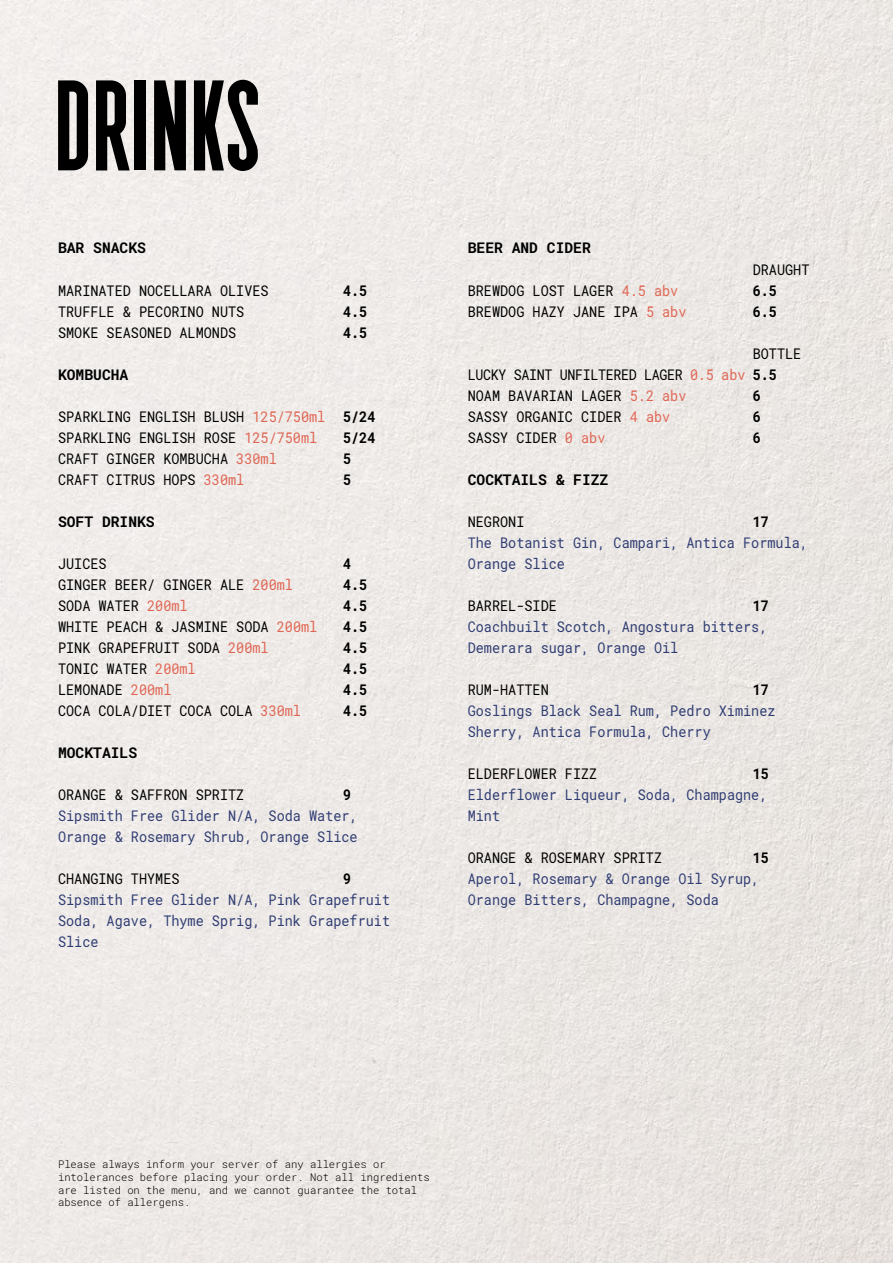
<style>
.page{position:relative;width:893px;height:1263px;background:#fff}
.page>*{position:absolute;margin:0;border:0;box-sizing:border-box;transform-origin:0 0}
.t1{font:135px "II Balfron";color:#000}
.t2{font:14.7px/21px "Roboto Mono";color:#000;scale:.92 1}
.t3{font:14.7px/21px "Roboto Mono";color:#303d73;scale:.92 1}
.t4{font:700 14.7px "Roboto Mono";color:#000}
.t5{font:700 14.7px "Roboto Mono";color:#000;scale:.92 1}
.t6{font:300 10.5px/12.6px "Roboto Mono";color:#000}
.s1{color:#e06654}
.s2{font-weight:700}
</style>
<div class="page">
<img style="left:0;top:0;width:893px;height:1263px">
<h1 class="t1" style="left:54px;top:65px;width:208px">DRINKS</h1>
<p class="t4" style="left:58px;top:238px;width:89px">BAR SNACKS</p>
<p class="t2" style="left:58px;top:279px;width:230px">MARINATED NOCELLARA OLIVES</p>
<p class="t5" style="left:343px;top:280px;width:28px">4.5</p>
<p class="t2" style="left:58px;top:300px;width:204px">TRUFFLE &amp; PECORINO NUTS</p>
<p class="t5" style="left:343px;top:301px;width:28px">4.5</p>
<p class="t2" style="left:58px;top:321px;width:195px">SMOKE SEASONED ALMONDS</p>
<p class="t5" style="left:343px;top:322px;width:28px">4.5</p>
<p class="t4" style="left:58px;top:364px;width:72px">KOMBUCHA</p>
<p class="t2" style="left:58px;top:405px;width:346px">SPARKLING ENGLISH BLUSH <span class="s1">125/750ml</span> <span class="s2">5/24<br></span>SPARKLING ENGLISH ROSE <span class="s1">125/750ml</span></p>
<p class="t5" style="left:343px;top:427px;width:37px">5/24</p>
<p class="t2" style="left:58px;top:447px;width:239px">CRAFT GINGER KOMBUCHA <span class="s1">330ml</span></p>
<p class="t5" style="left:343px;top:448px;width:10px">5</p>
<p class="t2" style="left:58px;top:468px;width:204px">CRAFT CITRUS HOPS <span class="s1">330ml</span></p>
<p class="t5" style="left:343px;top:469px;width:10px">5</p>
<p class="t4" style="left:58px;top:511px;width:98px">SOFT DRINKS</p>
<p class="t2" style="left:58px;top:552px;width:54px">JUICES</p>
<p class="t5" style="left:343px;top:553px;width:10px">4</p>
<p class="t2" style="left:58px;top:573px;width:257px">GINGER BEER/ GINGER ALE <span class="s1">200ml</span></p>
<p class="t5" style="left:343px;top:574px;width:28px">4.5</p>
<p class="t2" style="left:58px;top:594px;width:142px">SODA WATER <span class="s1">200ml</span></p>
<p class="t5" style="left:343px;top:595px;width:28px">4.5</p>
<p class="t2" style="left:58px;top:615px;width:283px">WHITE PEACH &amp; JASMINE SODA <span class="s1">200ml</span></p>
<p class="t5" style="left:343px;top:616px;width:28px">4.5</p>
<p class="t2" style="left:58px;top:636px;width:230px">PINK GRAPEFRUIT SODA <span class="s1">200ml</span></p>
<p class="t5" style="left:343px;top:637px;width:28px">4.5</p>
<p class="t2" style="left:58px;top:657px;width:151px">TONIC WATER <span class="s1">200ml</span></p>
<p class="t5" style="left:343px;top:658px;width:28px">4.5</p>
<p class="t2" style="left:58px;top:678px;width:125px">LEMONADE <span class="s1">200ml</span></p>
<p class="t5" style="left:343px;top:679px;width:28px">4.5</p>
<p class="t2" style="left:58px;top:699px;width:266px">COCA COLA/DIET COCA COLA <span class="s1">330ml</span></p>
<p class="t5" style="left:343px;top:700px;width:28px">4.5</p>
<p class="t4" style="left:58px;top:742px;width:81px">MOCKTAILS</p>
<p class="t2" style="left:58px;top:783px;width:204px">ORANGE &amp; SAFFRON SPRITZ</p>
<p class="t5" style="left:343px;top:784px;width:10px">9</p>
<p class="t3" style="left:58px;top:804px;width:327px">Sipsmith Free Glider N/A, Soda Water,<br>Orange &amp; Rosemary Shrub, Orange Slice</p>
<p class="t2" style="left:58px;top:867px;width:134px">CHANGING THYMES</p>
<p class="t5" style="left:343px;top:868px;width:10px">9</p>
<p class="t3" style="left:58px;top:888px;width:362px;text-align:justify">Sipsmith Free Glider N/A, Pink Grapefruit Soda, Agave, Thyme Sprig, Pink Grapefruit Slice</p>
<p class="t4" style="left:468px;top:238px;width:125px">BEER AND CIDER</p>
<p class="t2" style="left:753px;top:258px;width:63px">DRAUGHT</p>
<p class="t2" style="left:468px;top:279px;width:230px">BREWDOG LOST LAGER <span class="s1">4.5 abv</span></p>
<p class="t5" style="left:753px;top:280px;width:28px">6.5</p>
<p class="t2" style="left:468px;top:300px;width:239px">BREWDOG HAZY JANE IPA <span class="s1">5 abv</span></p>
<p class="t5" style="left:753px;top:301px;width:28px">6.5</p>
<p class="t2" style="left:468px;top:342px;width:364px;text-indent:285px">BOTTLE<br>LUCKY SAINT UNFILTERED LAGER <span class="s1">0.5 abv</span> <span class="s2">5.5<br></span>NOAM BAVARIAN LAGER <span class="s1">5.2 abv</span></p>
<p class="t5" style="left:753px;top:385px;width:10px">6</p>
<p class="t2" style="left:468px;top:405px;width:222px">SASSY ORGANIC CIDER <span class="s1">4 abv</span></p>
<p class="t5" style="left:753px;top:406px;width:10px">6</p>
<p class="t2" style="left:468px;top:426px;width:151px">SASSY CIDER <span class="s1">0 abv</span></p>
<p class="t5" style="left:753px;top:427px;width:10px">6</p>
<p class="t4" style="left:468px;top:469px;width:142px">COCKTAILS &amp; FIZZ</p>
<p class="t2" style="left:468px;top:510px;width:63px">NEGRONI</p>
<p class="t5" style="left:753px;top:511px;width:19px">17</p>
<p class="t3" style="left:468px;top:531px;width:371px">The Botanist Gin, Campari, Antica Formula,<br>Orange Slice</p>
<p class="t2" style="left:468px;top:594px;width:98px">BARREL-SIDE</p>
<p class="t5" style="left:753px;top:595px;width:19px">17</p>
<p class="t3" style="left:468px;top:615px;width:327px">Coachbuilt Scotch, Angostura bitters,<br>Demerara sugar, Orange Oil</p>
<p class="t2" style="left:468px;top:678px;width:90px">RUM-HATTEN</p>
<p class="t5" style="left:753px;top:679px;width:19px">17</p>
<p class="t3" style="left:468px;top:699px;width:336px">Goslings Black Seal Rum, Pedro Ximinez<br>Sherry, Antica Formula, Cherry</p>
<p class="t2" style="left:468px;top:762px;width:142px">ELDERFLOWER FIZZ</p>
<p class="t5" style="left:753px;top:763px;width:19px">15</p>
<p class="t3" style="left:468px;top:783px;width:327px">Elderflower Liqueur, Soda, Champagne,<br>Mint</p>
<p class="t2" style="left:468px;top:846px;width:213px">ORANGE &amp; ROSEMARY SPRITZ</p>
<p class="t5" style="left:753px;top:847px;width:19px">15</p>
<p class="t3" style="left:468px;top:867px;width:318px">Aperol, Rosemary &amp; Orange Oil Syrup,<br>Orange Bitters, Champagne, Soda</p>
<p class="t6" style="left:58px;top:1158px;width:373px">Please always inform your server of any allergies or intolerances before placing your order. Not all ingredients are listed on the menu, and we cannot guarantee the total absence of allergens.</p>
</div>
